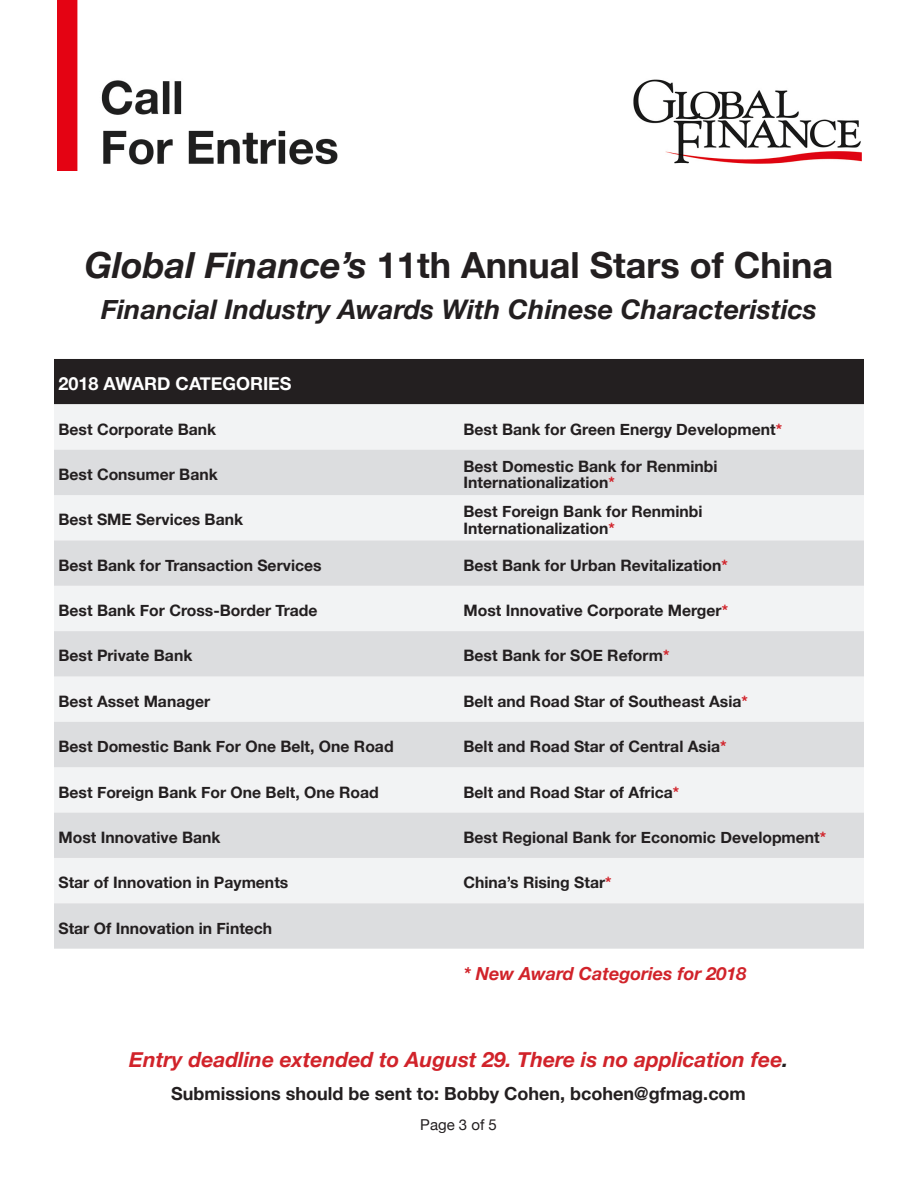
<style>
.page{position:relative;width:918px;height:1188px;background:#fff}
.page>*{position:absolute;margin:0;border:0;box-sizing:border-box;transform-origin:0 0}
.t1{font:700 36px "Helvetica Neue";color:#231f20}
.t2{font:italic 700 27px "Helvetica Neue";color:#231f20}
.t3{font:italic 700 21px "Helvetica Neue";color:#d1232a}
.t4{font:700 18px "Helvetica Neue";color:#231f20}
.t5{font:italic 700 18px "Helvetica Neue";color:#d1232a}
.t6{font:700 18px "Helvetica Neue";color:#fff}
.t7{font:700 15.75px/16.5px "Helvetica Neue";color:#231f20}
.t8{font:15px "Helvetica Neue";color:#231f20}
.s1{font-style:italic}
.s2{color:#d1232a}
.s3{color:#231f20}
</style>
<div class="page">
<img style="left:57px;top:0;width:805px;height:170px">
<div style="left:54px;top:359px;width:810px;height:45px;background:#231f20"></div>
<div style="left:54px;top:404px;width:810px;height:46px;background:#f2f3f4"></div>
<svg style="left:54px;top:450px;width:810px;height:499px;fill:#dcdddf"></svg>
<p class="t1" style="left:85px;top:237px;width:750px"><span class="s1">Global Finance’s</span> 11th Annual Stars of China</p>
<p class="t2" style="left:101px;top:289px;width:717px">Financial Industry Awards With Chinese Characteristics</p>
<p class="t6" style="left:59px;top:370px;width:235px">2018 AWARD CATEGORIES</p>
<p class="t7" style="left:58px;top:421px;width:159px">Best Corporate Bank</p>
<p class="t7" style="left:464px;top:421px;width:320px">Best Bank for Green Energy Development<span class="s2">*</span></p>
<p class="t7" style="left:58px;top:467px;width:161px">Best Consumer Bank</p>
<p class="t7" style="left:464px;top:458px;width:255px">Best Domestic Bank for Renminbi<br>Internationalization<span class="s2">*</span></p>
<p class="t7" style="left:58px;top:512px;width:186px">Best SME Services Bank</p>
<p class="t7" style="left:463px;top:504px;width:241px">Best Foreign Bank for Renminbi</p>
<p class="t7" style="left:463px;top:520px;width:153px">Internationalization<span class="s2">*</span></p>
<p class="t7" style="left:58px;top:557px;width:265px">Best Bank for Transaction Services</p>
<p class="t7" style="left:463px;top:557px;width:266px">Best Bank for Urban Revitalization<span class="s2">*</span></p>
<p class="t7" style="left:58px;top:603px;width:261px">Best Bank For Cross-Border Trade</p>
<p class="t7" style="left:463px;top:603px;width:266px">Most Innovative Corporate Merger<span class="s2">*</span></p>
<p class="t7" style="left:58px;top:648px;width:135px">Best Private Bank</p>
<p class="t7" style="left:463px;top:648px;width:207px">Best Bank for SOE Reform<span class="s2">*</span></p>
<p class="t7" style="left:58px;top:693px;width:153px">Best Asset Manager</p>
<p class="t7" style="left:463px;top:693px;width:286px">Belt and Road Star of Southeast Asia<span class="s2">*</span></p>
<p class="t7" style="left:58px;top:739px;width:337px">Best Domestic Bank For One Belt, One Road</p>
<p class="t7" style="left:463px;top:739px;width:265px">Belt and Road Star of Central Asia<span class="s2">*</span></p>
<p class="t7" style="left:58px;top:784px;width:322px">Best Foreign Bank For One Belt, One Road</p>
<p class="t7" style="left:463px;top:784px;width:217px">Belt and Road Star of Africa<span class="s2">*</span></p>
<p class="t7" style="left:58px;top:829px;width:164px">Most Innovative Bank</p>
<p class="t7" style="left:463px;top:829px;width:364px">Best Regional Bank for Economic Development<span class="s2">*</span></p>
<p class="t7" style="left:58px;top:875px;width:231px">Star of Innovation in Payments</p>
<p class="t7" style="left:463px;top:875px;width:150px">China’s Rising Star<span class="s2">*</span></p>
<p class="t7" style="left:58px;top:920px;width:215px">Star Of Innovation in Fintech</p>
<p class="t5" style="left:463px;top:960px;width:285px">* New Award Categories for 2018</p>
<p class="t3" style="left:129px;top:1043px;width:661px">Entry deadline extended to August 29. There is no application fee<span class="s3">.</span></p>
<p class="t4" style="left:171px;top:1080px;width:576px">Submissions should be sent to: Bobby Cohen, bcohen@gfmag.com</p>
<p class="t8" style="left:420px;top:1114px;width:78px">Page 3 of 5</p>
</div>
